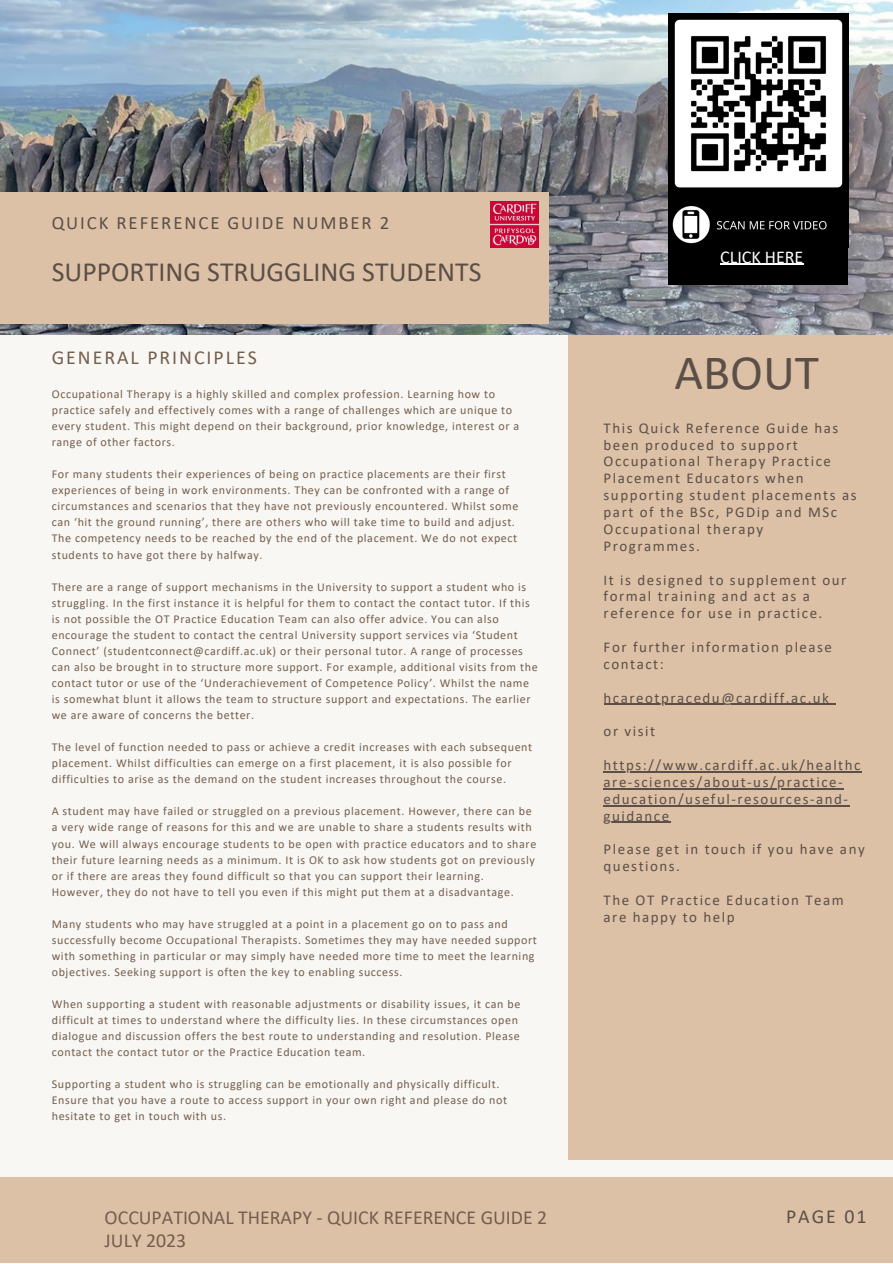
<style>
.page{position:relative;width:893px;height:1264px;background:#fff}
.page>*{position:absolute;margin:0;border:0;box-sizing:border-box;transform-origin:0 0}
.t1{font:49.65px "Calibri";color:#5b4f47}
.t2{font:27.9px "Calibri";color:#5b4f47}
.t3{font:19.8px "Calibri";color:#745e4d}
.t4{font:19.8px "Calibri";letter-spacing:.1em;color:#745e4d}
.t5{font:19.8px "Calibri";letter-spacing:.1em;color:#5b4f47}
.t6{font:18.75px "Calibri";letter-spacing:.1em;color:#5b4f47}
.t7{font:18px "Calibri";color:#fff}
.t8{font:15px/16.8px "Calibri";letter-spacing:.1em;color:#5b4f47}
.t9{font:12px/16px "Calibri";letter-spacing:.05em;color:#745e4d}
</style>
<div class="page">
<div style="left:0;top:0;width:892px;height:1262px;background:#f8f7f4"></div>
<div style="left:568px;top:202px;width:324px;height:957px;background:#ddc1a7"></div>
<img style="left:0;top:0;width:892px;height:334px">
<div style="left:0;top:192px;width:548px;height:132px;background:#ddc1a7"></div>
<div style="left:0;top:1176px;width:892px;height:86px;background:#ddc1a7"></div>
<img style="left:491px;top:202px;width:47px;height:46px">
<img style="left:668px;top:14px;width:180px;height:230px">
<div style="left:668px;top:244px;width:180px;height:40px;background:#000"></div>
<hr style="left:603px;top:703px;width:227px;height:2px;background:#5b4f47">
<hr style="left:603px;top:771px;width:258px;height:1px;background:#5b4f47">
<hr style="left:603px;top:788px;width:241px;height:1px;background:#5b4f47">
<hr style="left:603px;top:805px;width:246px;height:1px;background:#5b4f47">
<hr style="left:603px;top:821px;width:67px;height:2px;background:#5b4f47">
<hr style="left:720px;top:264px;width:83px;height:1px;background:#fff">
<p class="t6" style="left:52px;top:215px;width:339px">QUICK REFERENCE GUIDE NUMBER 2</p>
<p class="t2" style="left:52px;top:260px;width:431px">SUPPORTING STRUGGLING STUDENTS</p>
<p class="t4" style="left:52px;top:349px;width:207px">GENERAL PRINCIPLES</p>
<p class="t9" style="left:52px;top:387px;width:469px">Occupational Therapy is a highly skilled and complex profession. Learning how to practice safely and effectively comes with a range of challenges which are unique to every student. This might depend on their background, prior knowledge, interest or a range of other factors.</p>
<p class="t9" style="left:52px;top:467px;width:468px">For many students their experiences of being on practice placements are their first experiences of being in work environments. They can be confronted with a range of circumstances and scenarios that they have not previously encountered. Whilst some can ‘hit the ground running’, there are others who will take time to build and adjust.<br>The competency needs to be reached by the end of the placement. We do not expect students to have got there by halfway.</p>
<p class="t9" style="left:52px;top:579px;width:487px">There are a range of support mechanisms in the University to support a student who is struggling. In the first instance it is helpful for them to contact the contact tutor. If this is not possible the OT Practice Education Team can also offer advice. You can also encourage the student to contact the central University support services via ‘Student Connect’ (studentconnect@cardiff.ac.uk) or their personal tutor. A range of processes can also be brought in to structure more support. For example, additional visits from the contact tutor or use of the ‘Underachievement of Competence Policy’. Whilst the name is somewhat blunt it allows the team to structure support and expectations. The earlier we are aware of concerns the better.</p>
<p class="t9" style="left:52px;top:740px;width:482px">The level of function needed to pass or achieve a credit increases with each subsequent placement. Whilst difficulties can emerge on a first placement, it is also possible for difficulties to arise as the demand on the student increases throughout the course.</p>
<p class="t9" style="left:52px;top:804px;width:486px">A student may have failed or struggled on a previous placement. However, there can be a very wide range of reasons for this and we are unable to share a students results with you. We will always encourage students to be open with practice educators and to share their future learning needs as a minimum. It is OK to ask how students got on previously or if there are areas they found difficult so that you can support their learning.<br>However, they do not have to tell you even if this might put them at a disadvantage.</p>
<p class="t9" style="left:52px;top:916px;width:486px">Many students who may have struggled at a point in a placement go on to pass and successfully become Occupational Therapists. Sometimes they may have needed support with something in particular or may simply have needed more time to meet the learning objectives. Seeking support is often the key to enabling success.</p>
<p class="t9" style="left:52px;top:997px;width:470px">When supporting a student with reasonable adjustments or disability issues, it can be difficult at times to understand where the difficulty lies. In these circumstances open dialogue and discussion offers the best route to understanding and resolution. Please contact the contact tutor or the Practice Education team.</p>
<p class="t9" style="left:52px;top:1077px;width:457px">Supporting a student who is struggling can be emotionally and physically difficult.<br>Ensure that you have a route to access support in your own right and please do not hesitate to get in touch with us.</p>
<p class="t3" style="left:105px;top:1208px;width:444px">OCCUPATIONAL THERAPY - QUICK REFERENCE GUIDE 2</p>
<p class="t3" style="left:105px;top:1232px;width:83px">JULY 2023</p>
<p class="t7" style="left:720px;top:249px;width:85px">CLICK HERE</p>
<p class="t1" style="left:674px;top:351px;width:146px">ABOUT</p>
<p class="t8" style="left:603px;top:420px;width:254px">This Quick Reference Guide has been produced to support<br>Occupational Therapy Practice<br>Placement Educators when supporting student placements as part of the BSc, PGDip and MSc<br>Occupational therapy<br>Programmes.</p>
<p class="t8" style="left:603px;top:572px;width:244px">It is designed to supplement our formal training and act as a reference for use in practice.</p>
<p class="t8" style="left:603px;top:640px;width:230px">For further information please contact:</p>
<p class="t8" style="left:603px;top:690px;width:227px">hcareotpracedu@cardiff.ac.uk</p>
<p class="t8" style="left:603px;top:724px;width:53px">or visit</p>
<p class="t8" style="left:603px;top:758px;width:258px">https://www.cardiff.ac.uk/healthc are-sciences/about-us/practice&shy;education/useful-resources-and&shy;guidance</p>
<p class="t8" style="left:603px;top:842px;width:263px">Please get in touch if you have any questions.</p>
<p class="t8" style="left:603px;top:893px;width:242px">The OT Practice Education Team are happy to help</p>
<p class="t5" style="left:786px;top:1208px;width:82px">PAGE 01</p>
</div>
